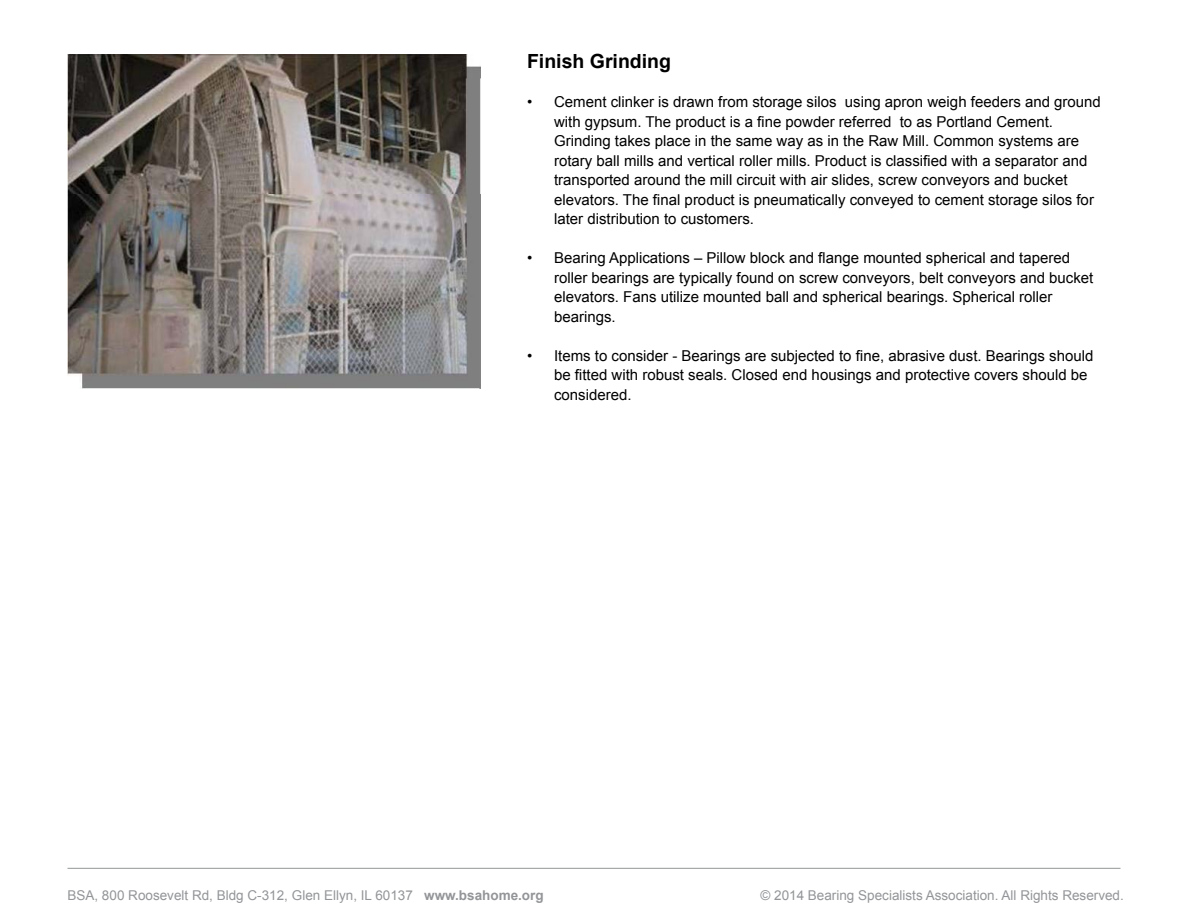
<style>
.page{position:relative;width:1188px;height:918px;background:#fff}
.page>*{position:absolute;margin:0;border:0;box-sizing:border-box;transform-origin:0 0}
.t1{font:700 19.5px "Arial";color:#000}
.t2{font:15px/19.5px "Arial";color:#000}
.t3{font:13.5px "Arial";color:#939598}
.s1{font-weight:700}
</style>
<div class="page">
<hr style="left:68px;top:868px;width:1052px;height:1px;background:#939598">
<img style="left:68px;top:54px;width:412px;height:334px">
<h1 class="t1" style="left:527px;top:48px;width:146px">Finish Grinding</h1>
<p class="t2" style="left:554px;top:92px;width:548px;text-indent:-27px">• Cement clinker is drawn from storage silos using apron weigh feeders and ground with gypsum. The product is a fine powder referred to as Portland Cement.<br>Grinding takes place in the same way as in the Raw Mill. Common systems are rotary ball mills and vertical roller mills. Product is classified with a separator and transported around the mill circuit with air slides, screw conveyors and bucket elevators. The final product is pneumatically conveyed to cement storage silos for later distribution to customers.</p>
<p class="t2" style="left:554px;top:248px;width:541px;text-indent:-27px">• Bearing Applications – Pillow block and flange mounted spherical and tapered roller bearings are typically found on screw conveyors, belt conveyors and bucket elevators. Fans utilize mounted ball and spherical bearings. Spherical roller bearings.</p>
<p class="t2" style="left:554px;top:346px;width:541px;text-indent:-27px">• Items to consider - Bearings are subjected to fine, abrasive dust. Bearings should be fitted with robust seals. Closed end housings and protective covers should be considered.</p>
<p class="t3" style="left:67px;top:886px;width:478px">BSA, 800 Roosevelt Rd, Bldg C-312, Glen Ellyn, IL 60137 <span class="s1">www.bsahome.org</span></p>
<p class="t3" style="left:761px;top:886px;width:365px">© 2014 Bearing Specialists Association. All Rights Reserved.</p>
</div>
